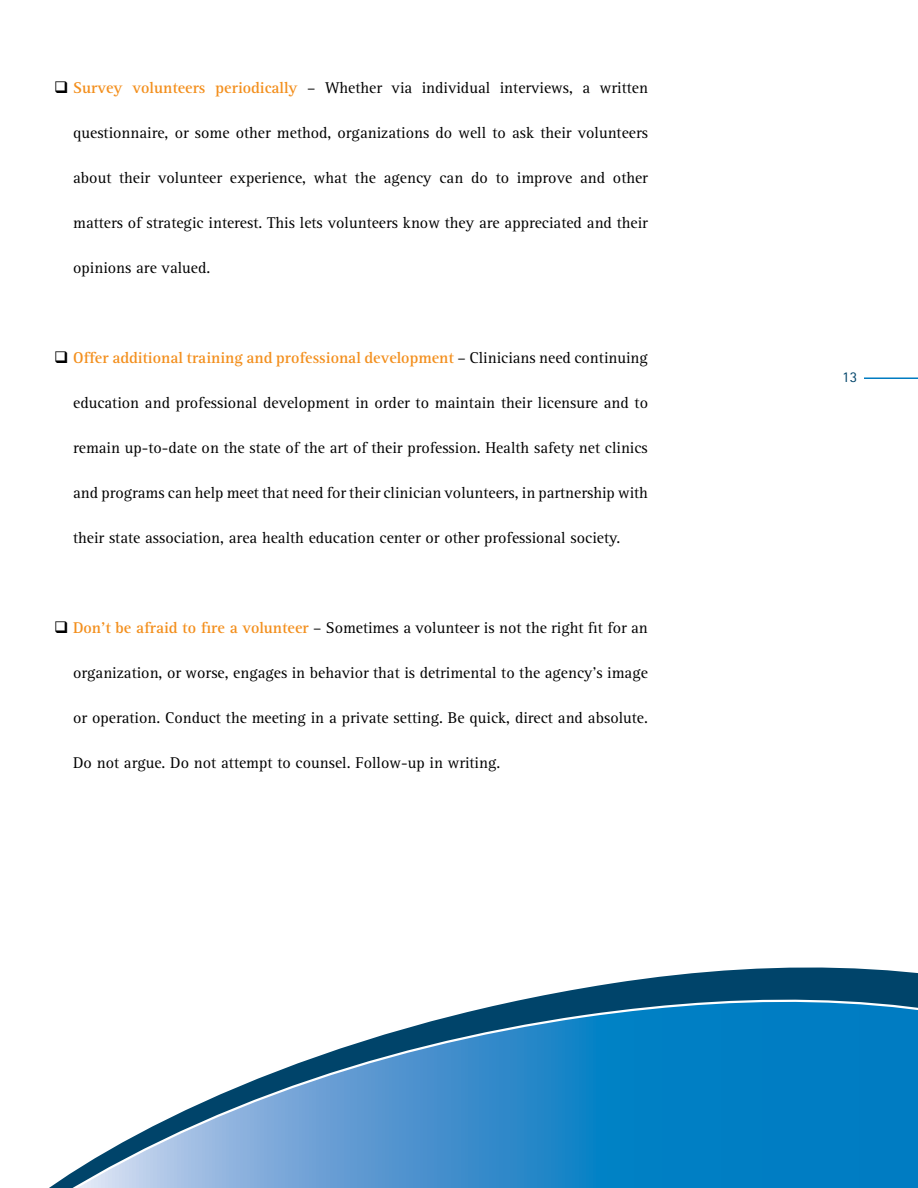
<style>
.page{position:relative;width:918px;height:1188px;background:#fff}
.page>*{position:absolute;margin:0;border:0;box-sizing:border-box;transform-origin:0 0}
.t1{font:16.2px "Agfa Rotis Serif";color:#000}
.t2{font:700 16.2px "Agfa Rotis Serif";color:#f38f1d}
.t3{font:15px "Agfa Rotis Sans Serif";color:#00446a}
.s1{font-weight:700;color:#f38f1d}
.s2{color:#000}
.s3{font-weight:400;color:#000}
</style>
<div class="page">
<hr style="left:864px;top:377px;width:54px;height:2px;background:#007cc2">
<svg style="left:49px;top:967px;width:869px;height:221px"></svg>
<p class="t1" style="left:54px;top:79px;width:596px">❑ <span class="s1">Survey volunteers periodically</span> – Whether via individual interviews, a written</p>
<p class="t1" style="left:73px;top:124px;width:576px">questionnaire, or some other method, organizations do well to ask their volunteers</p>
<p class="t1" style="left:73px;top:169px;width:576px">about their volunteer experience, what the agency can do to improve and other</p>
<p class="t1" style="left:73px;top:214px;width:576px">matters of strategic interest. This lets volunteers know they are appreciated and their</p>
<p class="t1" style="left:73px;top:259px;width:139px">opinions are valued.</p>
<p class="t2" style="left:54px;top:349px;width:595px"><span class="s2">❑</span> Offer additional training and professional development <span class="s3">– Clinicians need continuing</span></p>
<p class="t1" style="left:73px;top:394px;width:576px">education and professional development in order to maintain their licensure and to</p>
<p class="t1" style="left:73px;top:439px;width:576px">remain up-to-date on the state of the art of their profession. Health safety net clinics</p>
<p class="t1" style="left:73px;top:484px;width:576px">and programs can help meet that need for their clinician volunteers, in partnership with</p>
<p class="t1" style="left:73px;top:529px;width:549px">their state association, area health education center or other professional society.</p>
<p class="t1" style="left:54px;top:619px;width:595px">❑ <span class="s1">Don’t be afraid to fire a volunteer</span> – Sometimes a volunteer is not the right fit for an</p>
<p class="t1" style="left:73px;top:664px;width:576px">organization, or worse, engages in behavior that is detrimental to the agency’s image</p>
<p class="t1" style="left:73px;top:709px;width:576px">or operation. Conduct the meeting in a private setting. Be quick, direct and absolute.</p>
<p class="t1" style="left:73px;top:754px;width:429px">Do not argue. Do not attempt to counsel. Follow-up in writing.</p>
<p class="t3" style="left:842px;top:368px;width:16px">13</p>
</div>
